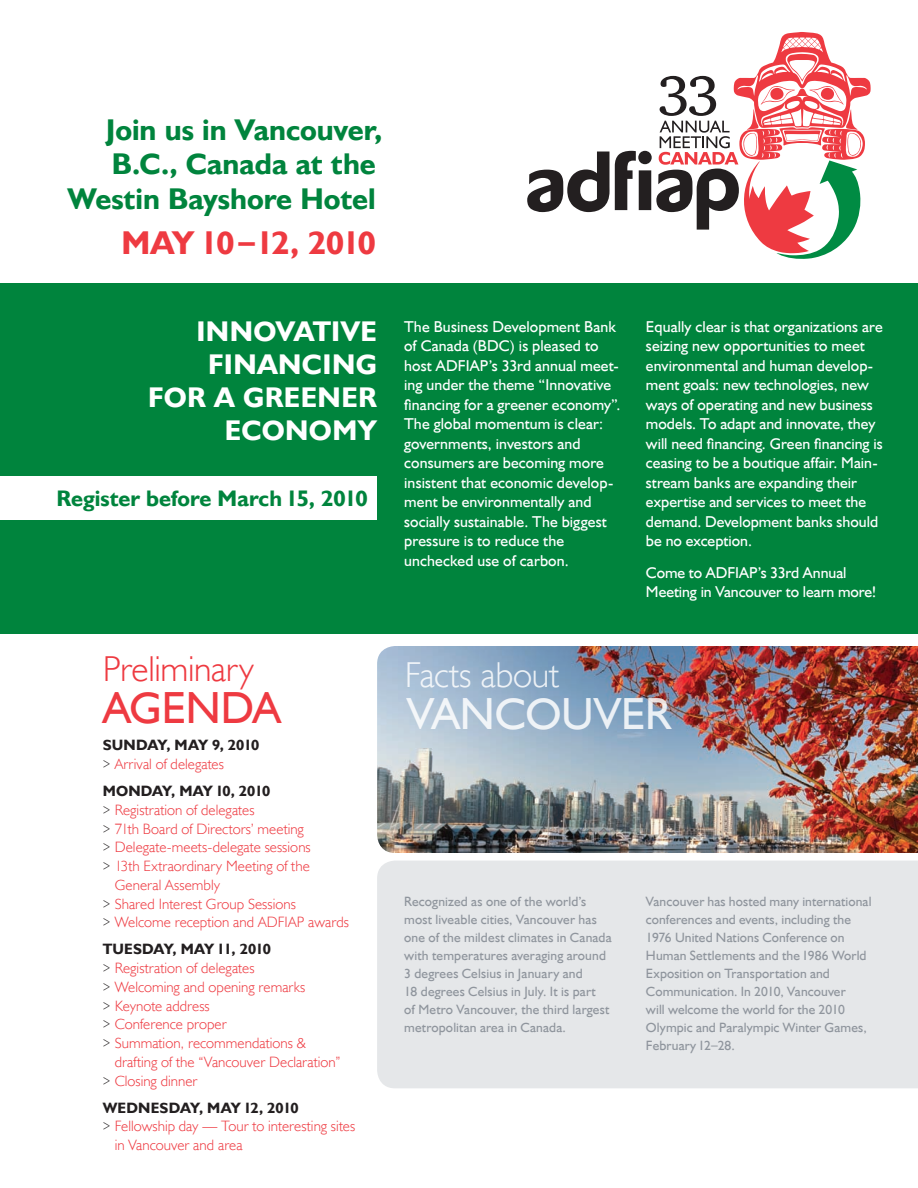
<style>
.page{position:relative;width:918px;height:1188px;background:#fff}
.page>*{position:absolute;margin:0;border:0;box-sizing:border-box;transform-origin:0 0}
.t1{font:45px "Humanist 521 TL";color:#fff}
.t2{font:45px "Humanist 521 TL";letter-spacing:-.01em;color:#ee3a41}
.t3{font:300 36px "Humanist 521 TL";letter-spacing:-.01em;color:#ee3a41}
.t4{font:300 36px "Humanist 521 TL";letter-spacing:-.005em;color:#fff}
.t5{font:700 33px "Humanist 521 TL";letter-spacing:-.055em;color:#ee3a41}
.t6{font:700 30px/34.5px "Humanist 521 TL";color:#00843d;text-align:right}
.t7{font:700 28.5px/33px "Humanist 521 TL";letter-spacing:.015em;color:#fff;text-align:right}
.t8{font:700 22.5px "Humanist 521 TL";letter-spacing:-.005em;color:#00843d}
.t9{font:15.75px/19.5px "Humanist 521 TL";letter-spacing:.005em;color:#fff}
.Bullets{font:300 15px/18.8px "Humanist 521 TL";letter-spacing:.005em;color:#ee3a41}
.schedule{font:700 15px "Humanist 521 TL";letter-spacing:.005em;color:#231f20}
.schedule-2{font:700 15px "Humanist 521 TL";letter-spacing:-.02em;color:#231f20}
.t10{font:13.5px/18px "Humanist 521 TL";letter-spacing:.01em;color:#8f959d}
.s1{color:#231f20}
</style>
<div class="page">
<div style="left:377px;top:861px;width:541px;height:227px;background:#e5e7e9"></div>
<img style="left:377px;top:646px;width:541px;height:207px">
<div style="left:0;top:284px;width:918px;height:350px;background:#00843d"></div>
<svg style="left:527px;top:32px;width:344px;height:227px"></svg>
<div style="left:0;top:476px;width:377px;height:44px;background:#fff"></div>
<p class="t6" style="left:68px;top:112px;width:316px">Join us in Vancouver,<br>B.C., Canada at the<br>Westin Bayshore Hotel</p>
<p class="t5" style="left:121px;top:222px;width:256px">MAY 10–12, 2010</p>
<p class="t7" style="left:148px;top:314px;width:230px">INNOVATIVE<br>FINANCING<br>FOR A GREENER<br>ECONOMY</p>
<p class="t8" style="left:56px;top:484px;width:313px">Register before March 15, 2010</p>
<p class="t3" style="left:103px;top:647px;width:153px">Preliminary</p>
<p class="t2" style="left:103px;top:680px;width:180px">AGENDA</p>
<p class="schedule" style="left:103px;top:736px;width:158px">SUNDAY, MAY 9, 2010</p>
<p class="Bullets" style="left:103px;top:754px;width:123px"><span class="s1">&gt;</span> Arrival of delegates</p>
<p class="schedule-2" style="left:103px;top:782px;width:169px">MONDAY, MAY 10, 2010</p>
<p class="Bullets" style="left:103px;top:800px;width:153px"><span class="s1">&gt;</span> Registration of delegates</p>
<p class="Bullets" style="left:103px;top:819px;width:203px"><span class="s1">&gt;</span> 71th Board of Directors’ meeting</p>
<p class="Bullets" style="left:103px;top:838px;width:210px"><span class="s1">&gt;</span> Delegate-meets-delegate sessions</p>
<p class="Bullets" style="left:115px;top:856px;width:197px;text-indent:-12px"><span class="s1">&gt;</span> 13th Extraordinary Meeting of the<br>General Assembly</p>
<p class="Bullets" style="left:103px;top:894px;width:195px"><span class="s1">&gt;</span> Shared Interest Group Sessions</p>
<p class="Bullets" style="left:103px;top:913px;width:248px"><span class="s1">&gt;</span> Welcome reception and ADFIAP awards</p>
<p class="schedule" style="left:103px;top:940px;width:170px">TUESDAY, MAY 11, 2010</p>
<p class="Bullets" style="left:103px;top:958px;width:153px"><span class="s1">&gt;</span> Registration of delegates</p>
<p class="Bullets" style="left:103px;top:977px;width:204px"><span class="s1">&gt;</span> Welcoming and opening remarks</p>
<p class="Bullets" style="left:103px;top:996px;width:109px"><span class="s1">&gt;</span> Keynote address</p>
<p class="Bullets" style="left:103px;top:1015px;width:126px"><span class="s1">&gt;</span> Conference proper</p>
<p class="Bullets" style="left:115px;top:1033px;width:227px;text-indent:-12px"><span class="s1">&gt;</span> Summation, recommendations &amp; drafting of the “Vancouver Declaration”</p>
<p class="Bullets" style="left:103px;top:1071px;width:96px"><span class="s1">&gt;</span> Closing dinner</p>
<p class="schedule" style="left:103px;top:1098px;width:197px">WEDNESDAY, MAY 12, 2010</p>
<p class="Bullets" style="left:115px;top:1117px;width:242px;text-indent:-12px"><span class="s1">&gt;</span> Fellowship day — Tour to interesting sites in Vancouver and area</p>
<p class="t9" style="left:404px;top:316px;width:218px">The Business Development Bank of Canada (BDC) is pleased to host ADFIAP’s 33rd annual meet&shy;ing under the theme “Innovative financing for a greener economy”.<br>The global momentum is clear: governments, investors and consumers are becoming more insistent that economic develop&shy;ment be environmentally and socially sustainable. The biggest pressure is to reduce the unchecked use of carbon.</p>
<p class="t9" style="left:646px;top:316px;width:238px">Equally clear is that organizations are seizing new opportunities to meet environmental and human develop&shy;ment goals: new technologies, new ways of operating and new business models. To adapt and innovate, they will need financing. Green financing is ceasing to be a boutique affair. Main&shy;stream banks are expanding their expertise and services to meet the demand. Development banks should be no exception.</p>
<p class="t9" style="left:646px;top:562px;width:232px">Come to ADFIAP’s 33rd Annual<br>Meeting in Vancouver to learn more!</p>
<h2 class="t4" style="left:404px;top:653px;width:156px">Facts about</h2>
<h1 class="t1" style="left:407px;top:686px;width:265px">VANCOUVER</h1>
<p class="t10" style="left:404px;top:892px;width:209px">Recognized as one of the world’s most liveable cities, Vancouver has one of the mildest climates in Canada with temperatures averaging around 3 degrees Celsius in January and<br>18 degrees Celsius in July. It is part<br>of Metro Vancouver, the third largest metropolitan area in Canada.</p>
<p class="t10" style="left:646px;top:892px;width:227px">Vancouver has hosted many international conferences and events, including the 1976 United Nations Conference on Human Settlements and the 1986 World Exposition on Transportation and Communication. In 2010, Vancouver<br>will welcome the world for the 2010<br>Olympic and Paralympic Winter Games, February 12–28.</p>
</div>
